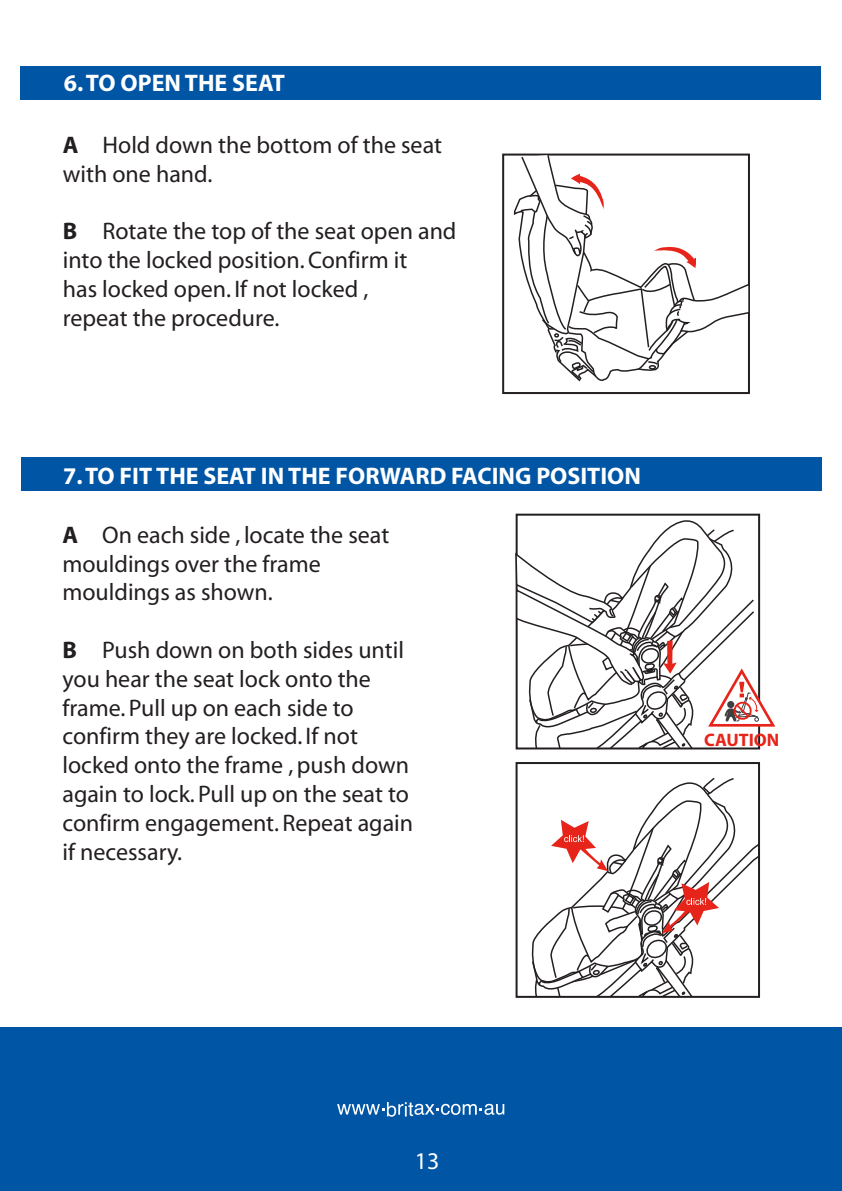
<style>
.page{position:relative;width:842px;height:1191px;background:#fff}
.page>*{position:absolute;margin:0;border:0;box-sizing:border-box;transform-origin:0 0}
.t1{font:24px/28.8px "Myriad";color:#231f20}
.t2{font:700 24px "Myriad";color:#fff}
.t3{font:24px "Myriad";color:#fff}
.t4{font:700 18.2px "Myriad";color:#e72419}
.s1{font-weight:700}
</style>
<div class="page">
<div style="left:0;top:1027px;width:842px;height:164px;background:#0155a5"></div>
<svg style="left:337px;top:1102px;width:167px;height:14px"></svg>
<div style="left:21px;top:66px;width:800px;height:33px;background:#0155a5"></div>
<div style="left:502px;top:154px;width:248px;height:240px;border:2px solid #231f20"></div>
<svg style="left:513px;top:153px;width:237px;height:239px"></svg>
<div style="left:21px;top:457px;width:800px;height:33px;background:#0155a5"></div>
<div style="left:516px;top:762px;width:244px;height:236px;border:2px solid #231f20"></div>
<svg style="left:531px;top:777px;width:229px;height:221px"></svg>
<svg style="left:514px;top:490px;width:264px;height:260px"></svg>
<p class="t2" style="left:64px;top:71px;width:222px">6. TO OPEN THE SEAT</p>
<p class="t1" style="left:63px;top:132px;width:381px"><span class="s1">A</span> Hold down the bottom of the seat with one hand.</p>
<p class="t1" style="left:63px;top:218px;width:395px"><span class="s1">B</span> Rotate the top of the seat open and into the locked position. Confirm it<br>has locked open. If not locked ,<br>repeat the procedure.</p>
<p class="t2" style="left:63px;top:464px;width:579px">7. TO FIT THE SEAT IN THE FORWARD FACING POSITION</p>
<p class="t1" style="left:62px;top:521px;width:328px"><span class="s1">A</span> On each side , locate the seat mouldings over the frame mouldings as shown.</p>
<p class="t1" style="left:62px;top:636px;width:352px"><span class="s1">B</span> Push down on both sides until you hear the seat lock onto the frame. Pull up on each side to confirm they are locked. If not locked onto the frame , push down again to lock. Pull up on the seat to confirm engagement. Repeat again if necessary.</p>
<p class="t4" style="left:704px;top:730px;width:77px">CAUTION</p>
<p class="t3" style="left:415px;top:1149px;width:26px">13</p>
</div>
